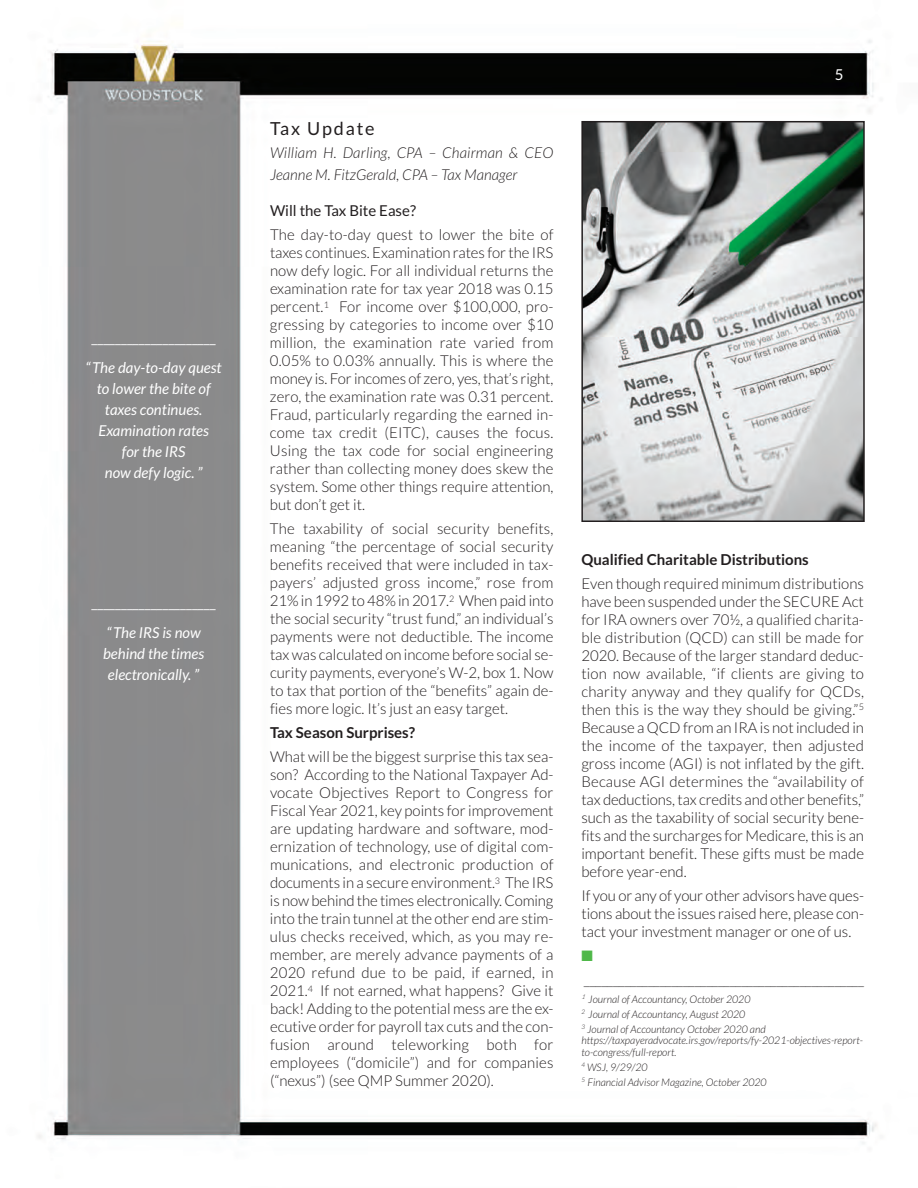
<style>
.page{position:relative;width:918px;height:1188px;background:#fff}
.page>*{position:absolute;margin:0;border:0;box-sizing:border-box;transform-origin:0 0}
.t1{font:18px "Lato";letter-spacing:.1em;color:#231f20}
.t2{font:300 15px/18px "Lato";color:#231f20;text-align:justify}
.t3{font:italic 15px/21px "Lato";color:#fff;text-align:center}
.t4{font:italic 300 15px/22.5px "Lato";color:#231f20}
.t5{font:700 15px "Lato";color:#231f20}
.t6{font:15px "Lato";color:#fff}
.t7{font:15px "Lato";color:#231f20}
.t8{font:15px "Zapf Dingbats ITC";color:#4fb849}
.t9{font:italic 300 10.5px/15px "Lato";color:#231f20}
</style>
<div class="page">
<img style="left:38px;top:40px;width:839px;height:1104px">
<img style="left:584px;top:124px;width:278px;height:395px">
<div style="left:581px;top:121px;width:284px;height:401px;border:2px solid #231f20"></div>
<p class="t6" style="left:92px;top:329px;width:126px">_____________________</p>
<p class="t3" style="left:86px;top:357px;width:138px">“The day-to-day quest to lower the bite of taxes continues.<br>Examination rates<br>for the IRS<br>now defy logic. ”</p>
<p class="t6" style="left:92px;top:594px;width:126px">_____________________</p>
<p class="t3" style="left:103px;top:623px;width:103px">“The IRS is now behind the times electronically. ”</p>
<p class="t1" style="left:270px;top:119px;width:106px">Tax Update</p>
<p class="t4" style="left:270px;top:142px;width:285px">William H. Darling, CPA – Chairman &amp; CEO<br>Jeanne M. FitzGerald, CPA – Tax Manager</p>
<p class="t7" style="left:270px;top:203px;width:147px">Will the Tax Bite Ease?</p>
<p class="t2" style="left:270px;top:226px;width:285px">The day-to-day quest to lower the bite of taxes continues. Examination rates for the IRS now defy logic. For all individual returns the examination rate for tax year 2018 was 0.15 percent.<sup>1</sup> For income over $100,000, pro&shy;gressing by categories to income over $10 million, the examination rate varied from 0.05% to 0.03% annually. This is where the money is. For incomes of zero, yes, that’s right, zero, the examination rate was 0.31 percent.<br>Fraud, particularly regarding the earned in&shy;come tax credit (EITC), causes the focus.<br>Using the tax code for social engineering rather than collecting money does skew the system. Some other things require attention, but don’t get it.</p>
<p class="t2" style="left:270px;top:520px;width:285px">The taxability of social security benefits, meaning “the percentage of social security benefits received that were included in tax&shy;payers’ adjusted gross income,” rose from 21% in 1992 to 48% in 2017.<sup>2</sup> When paid into the social security “trust fund,” an individual’s payments were not deductible. The income tax was calculated on income before social se&shy;curity payments, everyone’s W-2, box 1. Now to tax that portion of the “benefits” again de&shy;fies more logic. It’s just an easy target.</p>
<p class="t5" style="left:270px;top:725px;width:147px">Tax Season Surprises?</p>
<p class="t2" style="left:270px;top:748px;width:285px">What will be the biggest surprise this tax sea&shy;son? According to the National Taxpayer Ad&shy;vocate Objectives Report to Congress for Fiscal Year 2021, key points for improvement are updating hardware and software, mod&shy;ernization of technology, use of digital com&shy;munications, and electronic production of documents in a secure environment.<sup>3</sup> The IRS is now behind the times electronically. Coming into the train tunnel at the other end are stim&shy;ulus checks received, which, as you may re&shy;member, are merely advance payments of a 2020 refund due to be paid, if earned, in 2021.<sup>4</sup> If not earned, what happens? Give it back! Adding to the potential mess are the ex&shy;ecutive order for payroll tax cuts and the con&shy;fusion around teleworking both for employees (“domicile”) and for companies (“nexus”) (see QMP Summer 2020).</p>
<p class="t6" style="left:835px;top:66px;width:10px">5</p>
<p class="t5" style="left:581px;top:551px;width:229px">Qualified Charitable Distributions</p>
<p class="t2" style="left:581px;top:575px;width:284px">Even though required minimum distributions have been suspended under the SECURE Act for IRA owners over 70½, a qualified charita&shy;ble distribution (QCD) can still be made for 2020. Because of the larger standard deduc&shy;tion now available, “if clients are giving to charity anyway and they qualify for QCDs, then this is the way they should be giving.”<sup>5<br></sup>Because a QCD from an IRA is not included in the income of the taxpayer, then adjusted gross income (AGI) is not inflated by the gift.<br>Because AGI determines the “availability of tax deductions, tax credits and other benefits,” such as the taxability of social security bene&shy;fits and the surcharges for Medicare, this is an important benefit. These gifts must be made before year-end.</p>
<p class="t2" style="left:581px;top:887px;width:284px">If you or any of your other advisors have ques&shy;tions about the issues raised here, please con&shy;tact your investment manager or one of us.</p>
<p class="t8" style="left:581px;top:947px;width:13px">■</p>
<p class="t2" style="left:584px;top:971px;width:282px">________________________________________________</p>
<p class="t9" style="left:581px;top:992px;width:186px"><sup>1</sup> Journal of Accountancy, October 2020<br><sup>2</sup> Journal of Accountancy, August 2020<br><sup>3</sup> Journal of Accountancy October 2020 and</p>
<p class="t9" style="left:581px;top:1035px;width:283px;line-height:11.4px">https://taxpayeradvocate.irs.gov/reports/fy-2021-objectives-report&shy;to-congress/full-report.</p>
<p class="t9" style="left:581px;top:1059px;width:187px"><sup>4</sup> WSJ, 9/29/20<br><sup>5</sup> Financial Advisor Magazine, October 2020</p>
</div>
